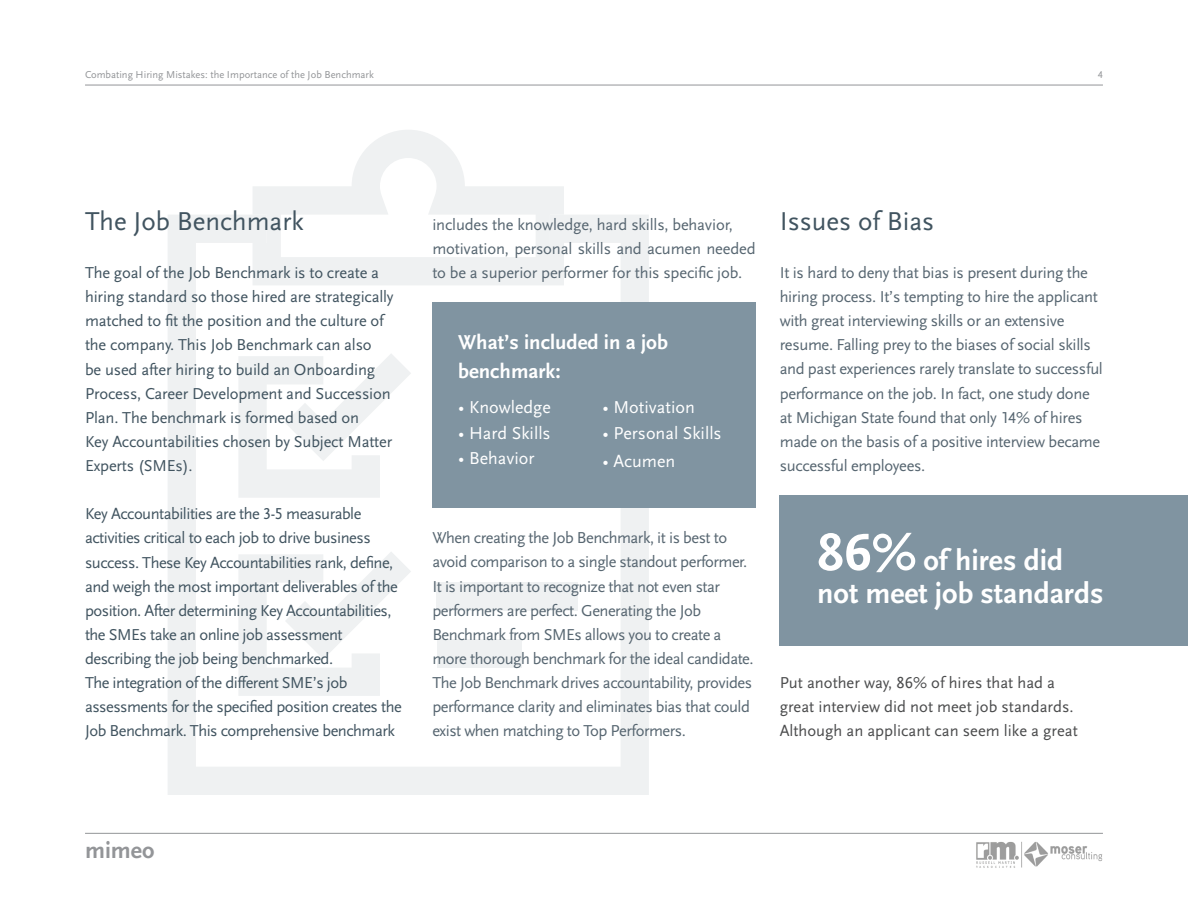
<style>
.page{position:relative;width:1188px;height:918px;background:#fff}
.page>*{position:absolute;margin:0;border:0;box-sizing:border-box;transform-origin:0 0}
.t1{font:700 30px/33px "Scala Sans LF";color:#fff}
.t2{font:27px "Scala Sans LF";color:#415460}
.t3{font:700 24px "Scala Sans LF";color:#939598}
.t4{font:700 21px/28.5px "Scala Sans LF";color:#fff}
.t5{font:18px "Scala Sans LF";color:#fff}
.t6{font:16.5px/24.2px "Scala Sans LF";letter-spacing:-.02em;color:#576671}
.t7{font:16.5px/24.2px "Scala Sans LF";letter-spacing:-.03em;color:#415460}
.t8{font:16.5px/24.2px "Scala Sans LF";letter-spacing:-.01em;color:#415460}
.t9{font:16.5px/24.2px "Scala Sans LF";color:#4b4c4d}
.t10{font:10.5px "Scala Sans LF";color:#939598}
.s1{font-size:54px}
</style>
<div class="page">
<hr style="left:85px;top:85px;width:1018px;height:1px;background:#939598">
<hr style="left:85px;top:833px;width:1018px;height:1px;background:#939598">
<img style="left:976px;top:841px;width:127px;height:27px">
<svg style="left:253px;top:130px;width:311px;height:85px"></svg>
<svg style="left:168px;top:215px;width:481px;height:580px"></svg>
<svg style="left:238px;top:353px;width:173px;height:145px"></svg>
<svg style="left:238px;top:551px;width:173px;height:145px"></svg>
<div style="left:437px;top:583px;width:141px;height:28px;background:#eff1f2"></div>
<div style="left:437px;top:639px;width:85px;height:29px;background:#eff1f2"></div>
<div style="left:780px;top:496px;width:408px;height:150px;background:#8094a1"></div>
<div style="left:432px;top:302px;width:324px;height:205px;background:#8094a1"></div>
<p class="t10" style="left:85px;top:68px;width:290px">Combating Hiring Mistakes: the Importance of the Job Benchmark</p>
<p class="t10" style="left:1098px;top:68px;width:7px">4</p>
<h2 class="t2" style="left:85px;top:205px;width:220px">The Job Benchmark</h2>
<h2 class="t2" style="left:780px;top:205px;width:156px">Issues of Bias</h2>
<p class="t6" style="left:432px;top:212px;width:325px">includes the knowledge, hard skills, behavior, motivation, personal skills and acumen needed to be a superior performer for this specific job.</p>
<p class="t8" style="left:85px;top:261px;width:310px">The goal of the Job Benchmark is to create a hiring standard so those hired are strategically matched to fit the position and the culture of the company. This Job Benchmark can also<br>be used after hiring to build an Onboarding Process, Career Development and Succession Plan. The benchmark is formed based on<br>Key Accountabilities chosen by Subject Matter Experts (SMEs).</p>
<p class="t7" style="left:85px;top:502px;width:318px">Key Accountabilities are the 3-5 measurable activities critical to each job to drive business success. These Key Accountabilities rank, define, and weigh the most important deliverables of the position. After determining Key Accountabilities, the SMEs take an online job assessment describing the job being benchmarked.<br>The integration of the different SME’s job assessments for the specified position creates the Job Benchmark. This comprehensive benchmark</p>
<p class="t6" style="left:780px;top:261px;width:325px">It is hard to deny that bias is present during the hiring process. It’s tempting to hire the applicant with great interviewing skills or an extensive resume. Falling prey to the biases of social skills and past experiences rarely translate to successful performance on the job. In fact, one study done at Michigan State found that only 14% of hires made on the basis of a positive interview became successful employees.</p>
<p class="t4" style="left:458px;top:328px;width:211px">What’s included in a job benchmark:</p>
<p class="t5" style="left:458px;top:397px;width:94px">• Knowledge</p>
<p class="t5" style="left:458px;top:422px;width:94px">• Hard Skills</p>
<p class="t5" style="left:458px;top:448px;width:78px">• Behavior</p>
<p class="t5" style="left:603px;top:397px;width:94px">• Motivation</p>
<p class="t5" style="left:603px;top:422px;width:121px">• Personal Skills</p>
<p class="t5" style="left:603px;top:451px;width:74px">• Acumen</p>
<p class="t6" style="left:432px;top:526px;width:323px">When creating the Job Benchmark, it is best to avoid comparison to a single standout performer.<br>It is important to recognize that not even star performers are perfect. Generating the Job Benchmark from SMEs allows you to create a more thorough benchmark for the ideal candidate.<br>The Job Benchmark drives accountability, provides performance clarity and eliminates bias that could exist when matching to Top Performers.</p>
<h1 class="t1" style="left:817px;top:544px;width:288px"><span class="s1">86%</span> of hires did not meet job standards</h1>
<p class="t9" style="left:780px;top:671px;width:300px">Put another way, 86% of hires that had a great interview did not meet job standards.<br>Although an applicant can seem like a great</p>
<h3 class="t3" style="left:85px;top:836px;width:71px">mimeo</h3>
</div>
